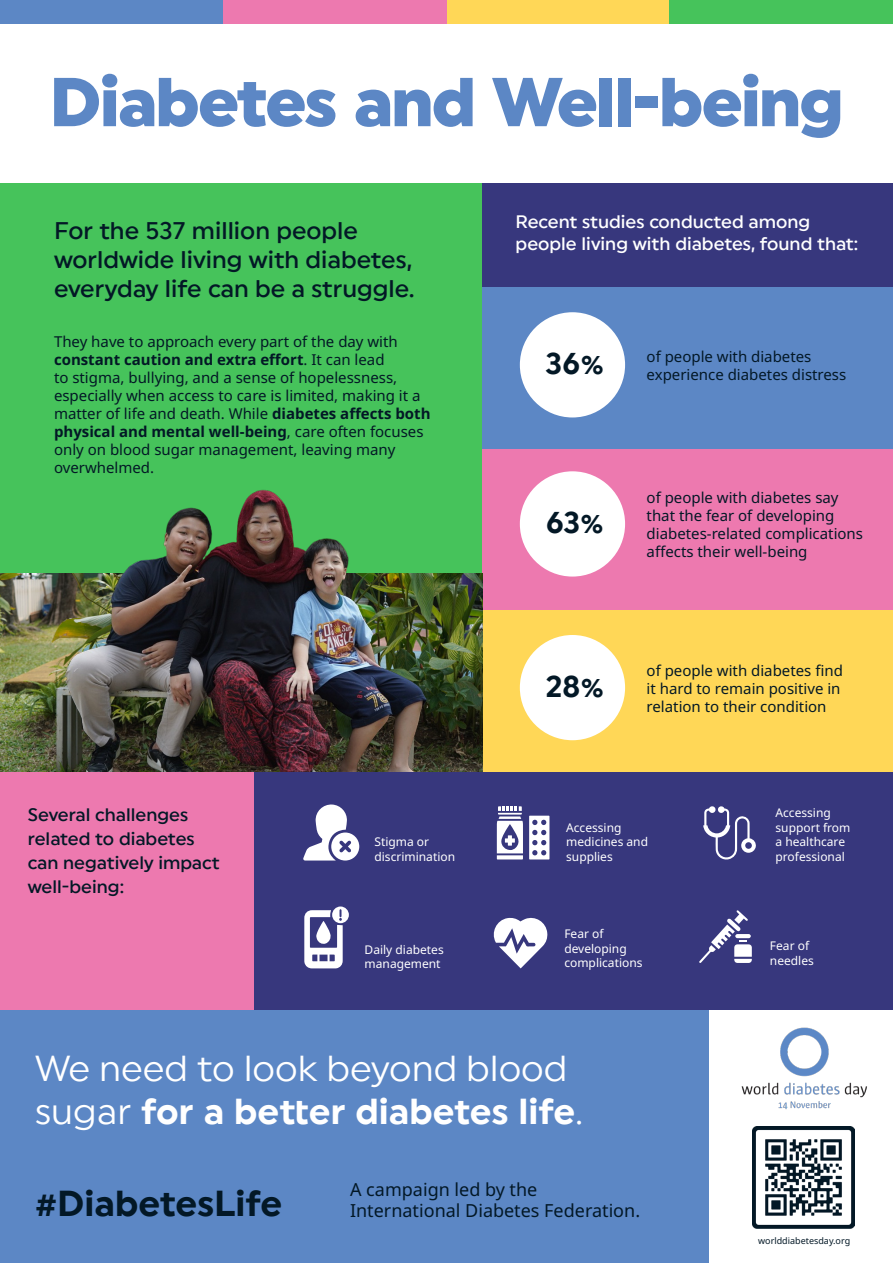
<style>
.page{position:relative;width:893px;height:1263px;background:#fff}
.page>*{position:absolute;margin:0;border:0;box-sizing:border-box;transform-origin:0 0}
.t1{font:900 69px "Uniform";letter-spacing:-.03em;color:#5c87c5}
.t2{font:36px/43.2px "Uniform Regular 3";color:#fff}
.t3{font:36px "Uniform Regular 2";color:#031826}
.t4{font:30px "Uniform Regular 2";color:#031826}
.t5{font:24px/28.8px "Uniform Regular 4";color:#031826}
.t6{font:18px/24px "Uniform Regular 4";color:#031826}
.t7{font:18px/21.6px "Uniform Regular 4";color:#fff}
.t8{font:18px/21.6px "Noto Sans";color:#031826}
.t9{font:15px/18px "Noto Sans";color:#031826}
.t10{font:12px/14.4px "Noto Sans";color:#fff}
.t11{font:9px "Noto Sans";color:#031826}
.s1{font-weight:700}
.s2{font-family:"Uniform Regular 2"}
</style>
<div class="page">
<div style="left:0;top:183px;width:893px;height:589px;background:#46c35b"></div>
<div style="left:0;top:0;width:223px;height:24px;background:#5c87c5"></div>
<div style="left:446px;top:0;width:224px;height:24px;background:#ffd757"></div>
<div style="left:223px;top:0;width:223px;height:24px;background:#ed79af"></div>
<div style="left:670px;top:0;width:223px;height:24px;background:#46c35b"></div>
<div style="left:0;top:1010px;width:893px;height:253px;background:#5c87c5"></div>
<div style="left:709px;top:1010px;width:184px;height:253px;background:#fff"></div>
<img style="left:741px;top:1027px;width:126px;height:83px">
<img style="left:753px;top:1126px;width:101px;height:102px">
<div style="left:0;top:772px;width:893px;height:238px;background:#37377d"></div>
<div style="left:0;top:772px;width:254px;height:238px;background:#ed79af"></div>
<svg style="left:304px;top:906px;width:45px;height:62px"></svg>
<svg style="left:703px;top:806px;width:53px;height:54px"></svg>
<svg style="left:699px;top:910px;width:53px;height:53px"></svg>
<svg style="left:529px;top:816px;width:20px;height:43px"></svg>
<svg style="left:497px;top:806px;width:26px;height:53px"></svg>
<div style="left:483px;top:183px;width:410px;height:104px;background:#37377d"></div>
<div style="left:483px;top:287px;width:410px;height:162px;background:#5c87c5"></div>
<div style="left:483px;top:449px;width:410px;height:161px;background:#ed79af"></div>
<div style="left:483px;top:610px;width:410px;height:162px;background:#ffd757"></div>
<svg style="left:303px;top:804px;width:56px;height:56px"></svg>
<svg style="left:493px;top:917px;width:55px;height:51px"></svg>
<div style="left:520px;top:312px;width:105px;height:105px;background:#fff;border-radius:50%"></div>
<div style="left:520px;top:471px;width:105px;height:105px;background:#fff;border-radius:50%"></div>
<div style="left:520px;top:635px;width:105px;height:105px;background:#fff;border-radius:50%"></div>
<img style="left:0;top:573px;width:483px;height:199px">
<img style="left:32px;top:489px;width:414px;height:283px">
<p class="t1" style="left:49px;top:61px;width:796px">Diabetes and Well-being</p>
<p class="t5" style="left:54px;top:216px;width:362px">For the 537 million people worldwide living with diabetes, everyday life can be a struggle.</p>
<p class="t9" style="left:54px;top:333px;width:378px">They have to approach every part of the day with <span class="s1">constant caution and extra effort</span>. It can lead<br>to stigma, bullying, and a sense of hopelessness, especially when access to care is limited, making it a matter of life and death. While <span class="s1">diabetes affects both physical and mental well-being</span>, care often focuses only on blood sugar management, leaving many overwhelmed.</p>
<p class="t6" style="left:28px;top:803px;width:193px">Several challenges related to diabetes can negatively impact well-being:</p>
<p class="t10" style="left:374px;top:835px;width:82px">Stigma or discrimination</p>
<p class="t10" style="left:365px;top:943px;width:81px">Daily diabetes management</p>
<p class="t7" style="left:516px;top:211px;width:344px">Recent studies conducted among people living with diabetes, found that:</p>
<p class="t4" style="left:545px;top:345px;width:60px">36%</p>
<p class="t4" style="left:546px;top:504px;width:59px">63%</p>
<p class="t4" style="left:545px;top:668px;width:60px">28%</p>
<p class="t9" style="left:647px;top:348px;width:166px">of people with diabetes</p>
<p class="t9" style="left:647px;top:366px;width:201px">experience diabetes distress</p>
<p class="t9" style="left:647px;top:489px;width:218px">of people with diabetes say that the fear of developing diabetes-related complications affects their well-being</p>
<p class="t9" style="left:647px;top:661px;width:198px">of people with diabetes find it hard to remain positive in relation to their condition</p>
<p class="t10" style="left:566px;top:820px;width:83px">Accessing medicines and supplies</p>
<p class="t10" style="left:564px;top:927px;width:80px">Fear of developing complications</p>
<p class="t10" style="left:775px;top:806px;width:76px">Accessing support from a healthcare professional</p>
<p class="t10" style="left:770px;top:939px;width:45px">Fear of needles</p>
<p class="t2" style="left:35px;top:1045px;width:549px">We need to look beyond blood sugar <span class="s2">for a better diabetes life</span>.</p>
<p class="t3" style="left:35px;top:1181px;width:249px">#DiabetesLife</p>
<p class="t8" style="left:350px;top:1179px;width:292px">A campaign led by the<br>International Diabetes Federation.</p>
<p class="t11" style="left:758px;top:1234px;width:94px">worlddiabetesday.org</p>
</div>
